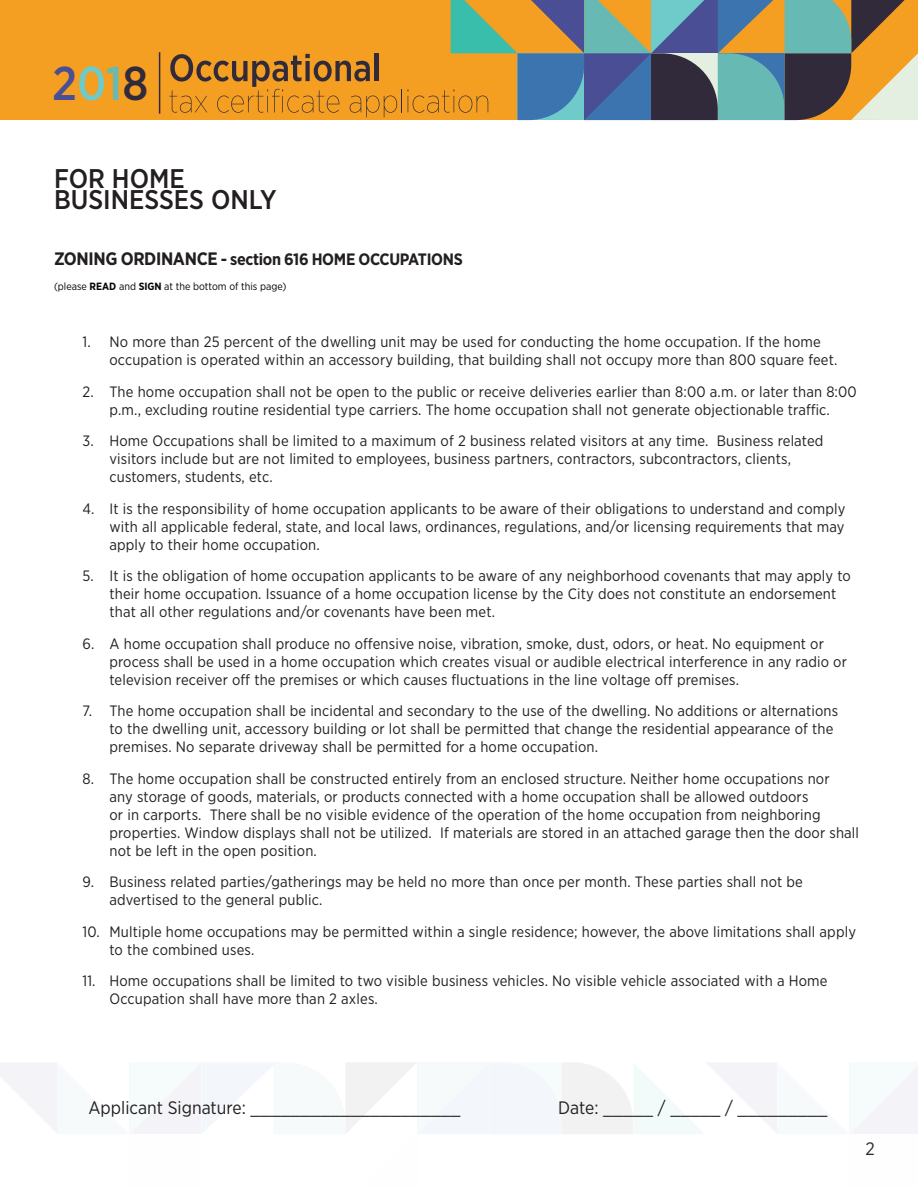
<style>
.page{position:relative;width:918px;height:1188px;background:#fff}
.page>*{position:absolute;margin:0;border:0;box-sizing:border-box;transform-origin:0 0}
.t1{font:500 47.4px "Gotham Narrow";color:#494e95}
.t2{font:500 27px "Gotham Narrow";color:#231f20}
.t3{font:18px "Gotham Narrow";color:#231f20}
.t4{font:700 16.5px "Gotham Narrow";letter-spacing:-.02em;color:#231f20}
.t5{font:15px/18px "Gotham Narrow";letter-spacing:.01em;color:#231f20}
.t6{font:10.5px "Gotham Narrow";color:#040503}
.s1{color:#6fcaca}
.s2{color:#66bab3}
.s3{color:#312a3b}
.s4{font-size:18px}
.s5{font-weight:700}
</style>
<div class="page">
<div style="left:0;top:0;width:918px;height:120px;background:#f49e22"></div>
<hr style="left:159px;top:52px;width:1px;height:62px;background:#312a3b">
<svg style="left:170px;top:0;width:748px;height:120px"></svg>
<svg style="left:0;top:1062px;width:918px;height:72px"></svg>
<h1 class="t1" style="left:52px;top:53px;width:97px">2<span class="s1">0</span><span class="s2">1</span><span class="s3">8</span></h1>
<p class="t2" style="left:54px;top:162px;width:132px">FOR HOME</p>
<p class="t2" style="left:54px;top:183px;width:224px">BUSINESSES ONLY</p>
<p class="t4" style="left:54px;top:248px;width:410px"><span class="s4">ZONING ORDINANCE</span> - section 616 HOME OCCUPATIONS</p>
<p class="t6" style="left:54px;top:280px;width:234px">(please <span class="s5">READ</span> and <span class="s5">SIGN</span> at the bottom of this page)</p>
<p class="t5" style="left:110px;top:333px;width:729px;text-indent:-27px">1. No more than 25 percent of the dwelling unit may be used for conducting the home occupation. If the home occupation is operated within an accessory building, that building shall not occupy more than 800 square feet.</p>
<p class="t5" style="left:82px;top:382px;width:776px;text-align:center">2. The home occupation shall not be open to the public or receive deliveries earlier than 8:00 a.m. or later than 8:00 p.m., excluding routine residential type carriers. The home occupation shall not generate objectionable traffic.</p>
<p class="t5" style="left:110px;top:432px;width:715px;text-indent:-27px">3. Home Occupations shall be limited to a maximum of 2 business related visitors at any time. Business related visitors include but are not limited to employees, business partners, contractors, subcontractors, clients, customers, students, etc.</p>
<p class="t5" style="left:110px;top:499px;width:738px;text-align:justify;text-indent:-27px">4. It is the responsibility of home occupation applicants to be aware of their obligations to understand and comply with all applicable federal, state, and local laws, ordinances, regulations, and/or licensing requirements that may apply to their home occupation.</p>
<p class="t5" style="left:110px;top:567px;width:743px;text-indent:-27px">5. It is the obligation of home occupation applicants to be aware of any neighborhood covenants that may apply to their home occupation. Issuance of a home occupation license by the City does not constitute an endorsement that all other regulations and/or covenants have been met.</p>
<p class="t5" style="left:110px;top:634px;width:739px;text-indent:-27px">6. A home occupation shall produce no offensive noise, vibration, smoke, dust, odors, or heat. No equipment or process shall be used in a home occupation which creates visual or audible electrical interference in any radio or television receiver off the premises or which causes fluctuations in the line voltage off premises.</p>
<p class="t5" style="left:110px;top:702px;width:730px;text-indent:-27px">7. The home occupation shall be incidental and secondary to the use of the dwelling. No additions or alternations to the dwelling unit, accessory building or lot shall be permitted that change the residential appearance of the premises. No separate driveway shall be permitted for a home occupation.</p>
<p class="t5" style="left:110px;top:769px;width:751px;text-indent:-27px">8. The home occupation shall be constructed entirely from an enclosed structure. Neither home occupations nor<br>any storage of goods, materials, or products connected with a home occupation shall be allowed outdoors<br>or in carports. There shall be no visible evidence of the operation of the home occupation from neighboring properties. Window displays shall not be utilized. If materials are stored in an attached garage then the door shall not be left in the open position.</p>
<p class="t5" style="left:110px;top:873px;width:695px;text-indent:-27px">9. Business related parties/gatherings may be held no more than once per month. These parties shall not be advertised to the general public.</p>
<p class="t5" style="left:110px;top:922px;width:748px;text-indent:-27px">10. Multiple home occupations may be permitted within a single residence; however, the above limitations shall apply to the combined uses.</p>
<p class="t5" style="left:110px;top:972px;width:720px;text-indent:-27px">11. Home occupations shall be limited to two visible business vehicles. No visible vehicle associated with a Home<br>Occupation shall have more than 2 axles.</p>
<p class="t3" style="left:88px;top:1096px;width:373px">Applicant Signature: _____________________</p>
<p class="t3" style="left:558px;top:1096px;width:271px">Date: _____ / _____ / _________</p>
<p class="t3" style="left:866px;top:1137px;width:11px">2</p>
</div>
